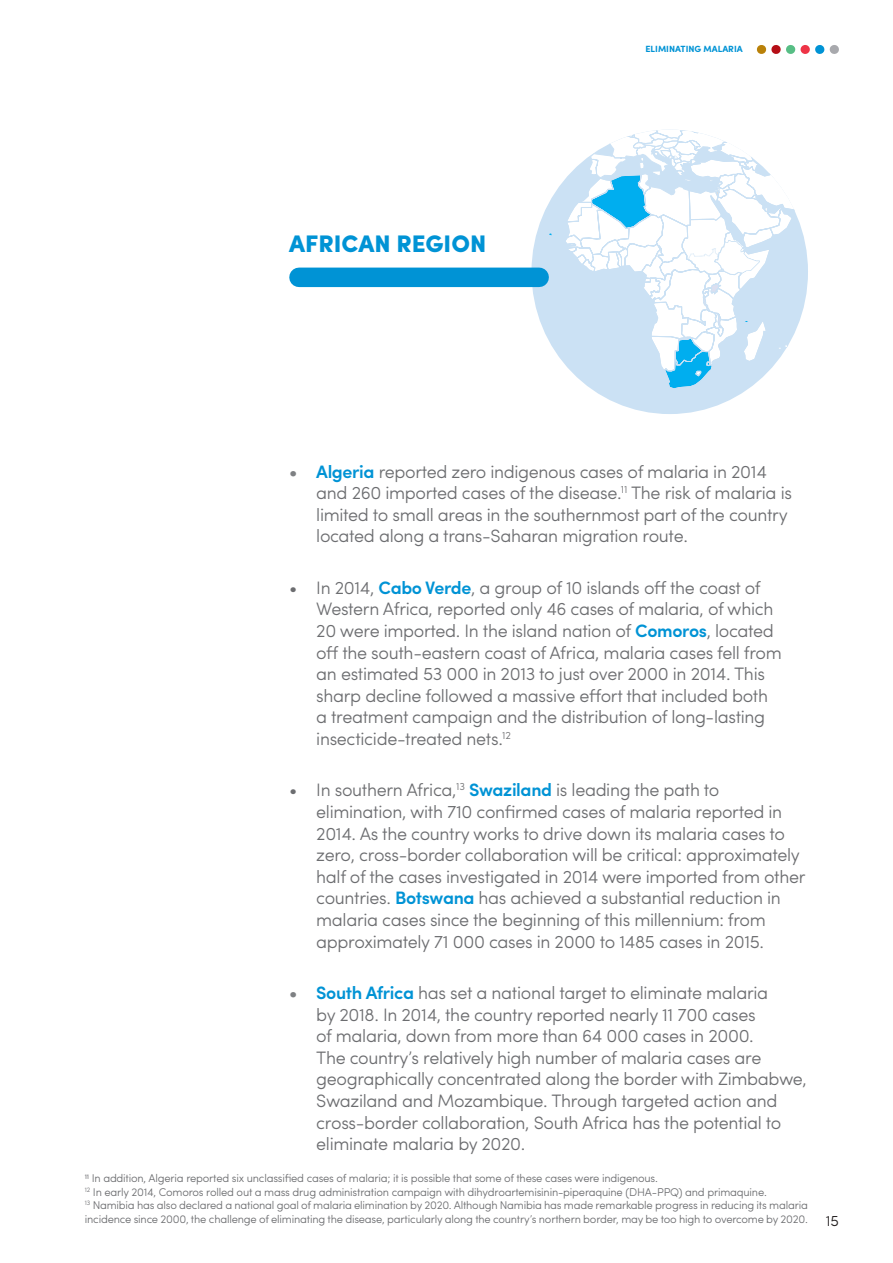
<style>
.page{position:relative;width:893px;height:1263px;background:#fff}
.page>*{position:absolute;margin:0;border:0;box-sizing:border-box;transform-origin:0 0}
.t1{font:900 24px "Sofia Pro";color:#0093d5}
.t2{font:300 18px/21.6px "Sofia Pro";letter-spacing:-.02em;color:#6c6d70}
.t3{font:300 15px "Sofia Pro";color:#231f20}
.t4{font:300 11.25px/13.5px "Sofia Pro";letter-spacing:-.02em;color:#6c6d70}
.t5{font:700 9px "Sofia Pro";color:#0093d5}
.s1{font-weight:600;color:#7e8083}
.s2{font-weight:600;color:#0093d5}
</style>
<div class="page">
<svg style="left:815px;top:45px;width:24px;height:9px"></svg>
<div style="left:800px;top:45px;width:10px;height:9px;background:#ee3447;border-radius:50%"></div>
<svg style="left:756px;top:45px;width:40px;height:9px"></svg>
<div style="left:531px;top:130px;width:277px;height:284px;background:#cbe1f4;border-radius:50%"></div>
<div style="left:299px;top:268px;width:240px;height:19px;background:#0093d5"></div>
<svg style="left:531px;top:130px;width:277px;height:259px"></svg>
<p class="t1" style="left:289px;top:224px;width:199px">AFRICAN REGION</p>
<p class="t5" style="left:645px;top:42px;width:99px">ELIMINATING MALARIA</p>
<p class="t2" style="left:316px;top:459px;width:477px;text-indent:-27px"><span class="s1">•</span> <span class="s2">Algeria</span> reported zero indigenous cases of malaria in 2014 and 260 imported cases of the disease.<sup>11</sup> The risk of malaria is limited to small areas in the southernmost part of the country located along a trans-Saharan migration route.</p>
<p class="t2" style="left:316px;top:576px;width:467px;text-indent:-27px">• In 2014, <span class="s2">Cabo Verde</span>, a group of 10 islands off the coast of Western Africa, reported only 46 cases of malaria, of which 20 were imported. In the island nation of <span class="s2">Comoros</span>, located off the south-eastern coast of Africa, malaria cases fell from an estimated 53 000 in 2013 to just over 2000 in 2014. This sharp decline followed a massive effort that included both a treatment campaign and the distribution of long-lasting insecticide-treated nets.<sup>12</sup></p>
<p class="t2" style="left:316px;top:778px;width:491px;text-indent:-27px">• In southern Africa,<sup>13</sup> <span class="s2">Swaziland</span> is leading the path to elimination, with 710 confirmed cases of malaria reported in 2014. As the country works to drive down its malaria cases to zero, cross-border collaboration will be critical: approximately half of the cases investigated in 2014 were imported from other countries. <span class="s2">Botswana</span> has achieved a substantial reduction in malaria cases since the beginning of this millennium: from approximately 71 000 cases in 2000 to 1485 cases in 2015.</p>
<p class="t2" style="left:316px;top:981px;width:492px;text-indent:-27px"><span class="s1">•</span> <span class="s2">South Africa</span> has set a national target to eliminate malaria<br>by 2018. In 2014, the country reported nearly 11 700 cases<br>of malaria, down from more than 64 000 cases in 2000.<br>The country’s relatively high number of malaria cases are geographically concentrated along the border with Zimbabwe, Swaziland and Mozambique. Through targeted action and cross-border collaboration, South Africa has the potential to eliminate malaria by 2020.</p>
<p class="t4" style="left:85px;top:1171px;width:575px">11 In addition, Algeria reported six unclassified cases of malaria; it is possible that some of these cases were indigenous.</p>
<p class="t4" style="left:85px;top:1184px;width:683px"><sup>12</sup> In early 2014, Comoros rolled out a mass drug administration campaign with dihydroartemisinin-piperaquine (DHA-PPQ) and primaquine.</p>
<p class="t4" style="left:85px;top:1198px;width:724px"><sup>13</sup> Namibia has also declared a national goal of malaria elimination by 2020. Although Namibia has made remarkable progress in reducing its malaria incidence since 2000, the challenge of eliminating the disease, particularly along the country’s northern border, may be too high to overcome by 2020.</p>
<p class="t3" style="left:826px;top:1209px;width:15px">15</p>
</div>
